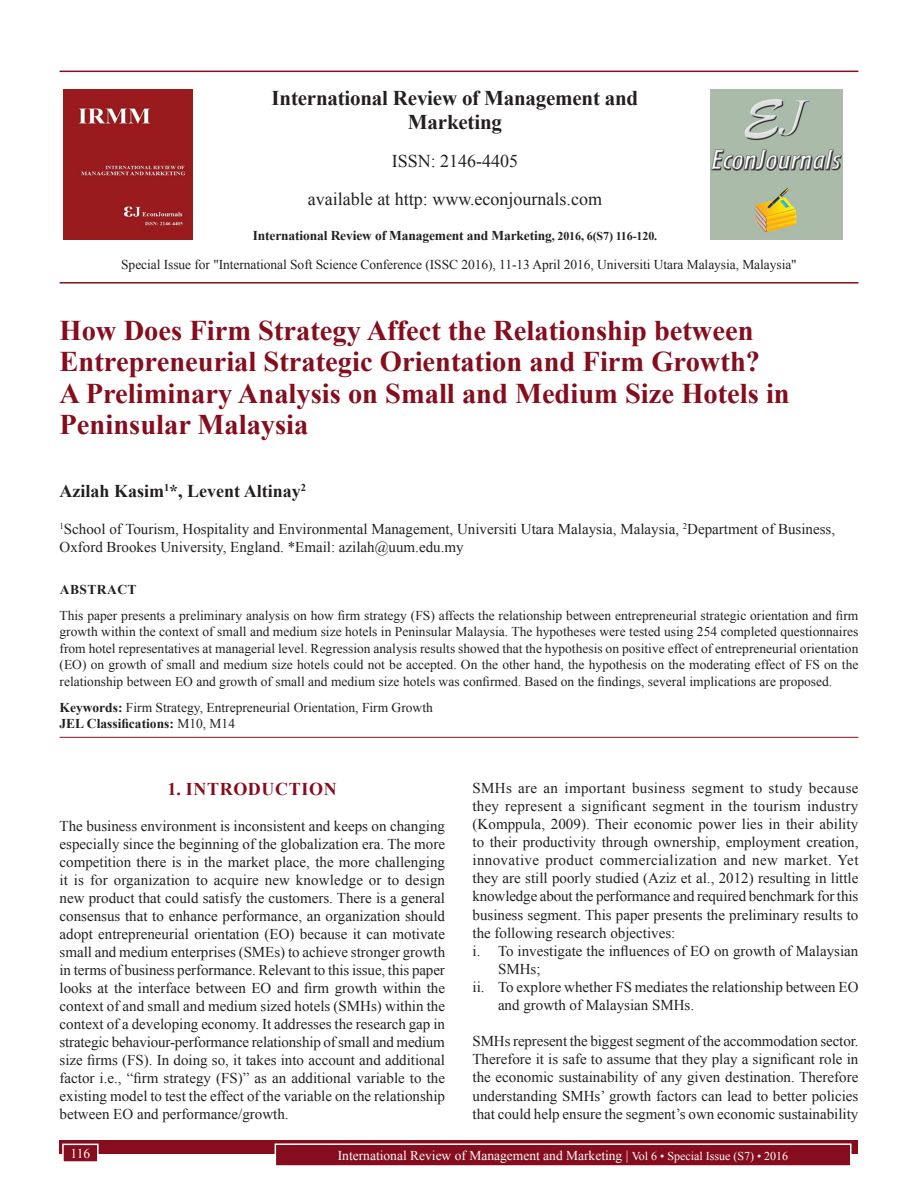
<style>
.page{position:relative;width:918px;height:1188px;background:#fff}
.page>*{position:absolute;margin:0;border:0;box-sizing:border-box;transform-origin:0 0}
.AT{font:700 28.5px/31.5px "Times New Roman";color:#850d1d}
.Issue_details{font:700 21px/24px "Times New Roman";letter-spacing:-.01em;color:#231f20;text-align:center}
.Issue_details-2{font:18px "Times New Roman";color:#231f20}
.AU{font:700 18px "Times New Roman";color:#231f20}
.t1{font:700 18px "Times New Roman";letter-spacing:.035em;color:#850d1d}
.TX{font:15px/18px "Times New Roman";color:#231f20;text-align:justify}
.TX_No_After_Space{font:15px/18.1px "Times New Roman";color:#231f20;text-align:justify}
.AFF{font:15px/18px "Times New Roman";color:#231f20}
.LL{font:15px/18.1px "Times New Roman";color:#231f20}
.L{font:15px/18.1px "Times New Roman";color:#231f20}
.ABS{font:13.5px/16.5px "Times New Roman";letter-spacing:-.005em;color:#231f20;text-align:justify}
.KWD{font:13.5px/16.2px "Times New Roman";color:#231f20}
.Folio{font:13.5px "Times New Roman";color:#fff}
.Issue_details-3{font:700 13.5px "Times New Roman";letter-spacing:-.01em;color:#231f20}
.ABSH{font:700 13.5px "Times New Roman";letter-spacing:.035em;color:#231f20}
.s1{font-size:12px}
.s2{font-weight:700}
</style>
<div class="page">
<div style="left:60px;top:1140px;width:798px;height:13px;background:#850d1d"></div>
<div style="left:275px;top:1144px;width:576px;height:22px;background:#850d1d"></div>
<div style="left:275px;top:1143px;width:577px;height:24px;border:2px solid #fff"></div>
<div style="left:63px;top:1144px;width:35px;height:18px;background:#850d1d"></div>
<div style="left:62px;top:1144px;width:37px;height:19px;border:2px solid #fff"></div>
<img style="left:711px;top:89px;width:132px;height:150px">
<hr style="left:60px;top:71px;width:798px;height:1px;background:#850d1d">
<img style="left:64px;top:89px;width:129px;height:151px">
<hr style="left:60px;top:282px;width:798px;height:2px;background:#850d1d">
<hr style="left:60px;top:737px;width:798px;height:1px;background:#850d1d">
<p class="Issue_details" style="left:272px;top:85px;width:368px">International Review of Management and<br>Marketing</p>
<p class="Issue_details-2" style="left:392px;top:149px;width:128px">ISSN: 2146-4405</p>
<p class="Issue_details-2" style="left:308px;top:187px;width:296px">available at http: www.econjournals.com</p>
<p class="Issue_details-3" style="left:253px;top:226px;width:406px">International Review of Management and Marketing<span class="s1">, 2016, 6(S7) 116-120.</span></p>
<p class="ABS" style="left:121px;top:256px;width:677px">Special Issue for "International Soft Science Conference (ISSC 2016), 11-13 April 2016, Universiti Utara Malaysia, Malaysia"</p>
<p class="AT" style="left:60px;top:313px;width:732px">How Does Firm Strategy Affect the Relationship between Entrepreneurial Strategic Orientation and Firm Growth?<br>A Preliminary Analysis on Small and Medium Size Hotels in Peninsular Malaysia</p>
<p class="AU" style="left:60px;top:478px;width:248px">Azilah Kasim<sup>1</sup>*, Levent Altinay<sup>2</sup></p>
<p class="AFF" style="left:60px;top:520px;width:777px"><sup>1</sup>School of Tourism, Hospitality and Environmental Management, Universiti Utara Malaysia, Malaysia, <sup>2</sup>Department of Business,<br>Oxford Brookes University, England. *Email: azilah@uum.edu.my</p>
<p class="ABSH" style="left:60px;top:580px;width:78px">ABSTRACT</p>
<p class="ABS" style="left:60px;top:607px;width:800px">This paper presents a preliminary analysis on how firm strategy (FS) affects the relationship between entrepreneurial strategic orientation and firm growth within the context of small and medium size hotels in Peninsular Malaysia. The hypotheses were tested using 254 completed questionnaires from hotel representatives at managerial level. Regression analysis results showed that the hypothesis on positive effect of entrepreneurial orientation (EO) on growth of small and medium size hotels could not be accepted. On the other hand, the hypothesis on the moderating effect of FS on the relationship between EO and growth of small and medium size hotels was confirmed. Based on the findings, several implications are proposed.</p>
<p class="KWD" style="left:60px;top:699px;width:375px"><span class="s2">Keywords:</span> Firm Strategy, Entrepreneurial Orientation, Firm Growth<br><span class="s2">JEL Classifications:</span> M10, M14</p>
<h1 class="t1" style="left:168px;top:776px;width:171px">1. INTRODUCTION</h1>
<p class="TX" style="left:60px;top:816px;width:387px">The business environment is inconsistent and keeps on changing especially since the beginning of the globalization era. The more competition there is in the market place, the more challenging it is for organization to acquire new knowledge or to design new product that could satisfy the customers. There is a general consensus that to enhance performance, an organization should adopt entrepreneurial orientation (EO) because it can motivate small and medium enterprises (SMEs) to achieve stronger growth in terms of business performance. Relevant to this issue, this paper looks at the interface between EO and firm growth within the context of and small and medium sized hotels (SMHs) within the context of a developing economy. It addresses the research gap in strategic behaviour-performance relationship of small and medium size firms (FS). In doing so, it takes into account and additional factor i.e., “firm strategy (FS)” as an additional variable to the existing model to test the effect of the variable on the relationship between EO and performance/growth.</p>
<p class="TX_No_After_Space" style="left:472px;top:779px;width:388px">SMHs are an important business segment to study because they represent a significant segment in the tourism industry (Komppula, 2009). Their economic power lies in their ability to their productivity through ownership, employment creation, innovative product commercialization and new market. Yet they are still poorly studied (Aziz et al., 2012) resulting in little knowledge about the performance and required benchmark for this business segment. This paper presents the preliminary results to the following research objectives:</p>
<p class="L" style="left:498px;top:941px;width:362px;text-indent:-26px">i. To investigate the influences of EO on growth of Malaysian<br>SMHs;</p>
<p class="LL" style="left:498px;top:978px;width:362px;text-indent:-26px">ii. To explore whether FS mediates the relationship between EO and growth of Malaysian SMHs.</p>
<p class="TX" style="left:472px;top:1032px;width:388px">SMHs represent the biggest segment of the accommodation sector.<br>Therefore it is safe to assume that they play a significant role in the economic sustainability of any given destination. Therefore understanding SMHs’ growth factors can lead to better policies that could help ensure the segment’s own economic sustainability</p>
<p class="Folio" style="left:71px;top:1144px;width:21px">116</p>
<p class="Folio" style="left:338px;top:1146px;width:452px">International Review of Management and Marketing | <span class="s1">Vol 6 • Special Issue (S7) • 2016</span></p>
</div>
